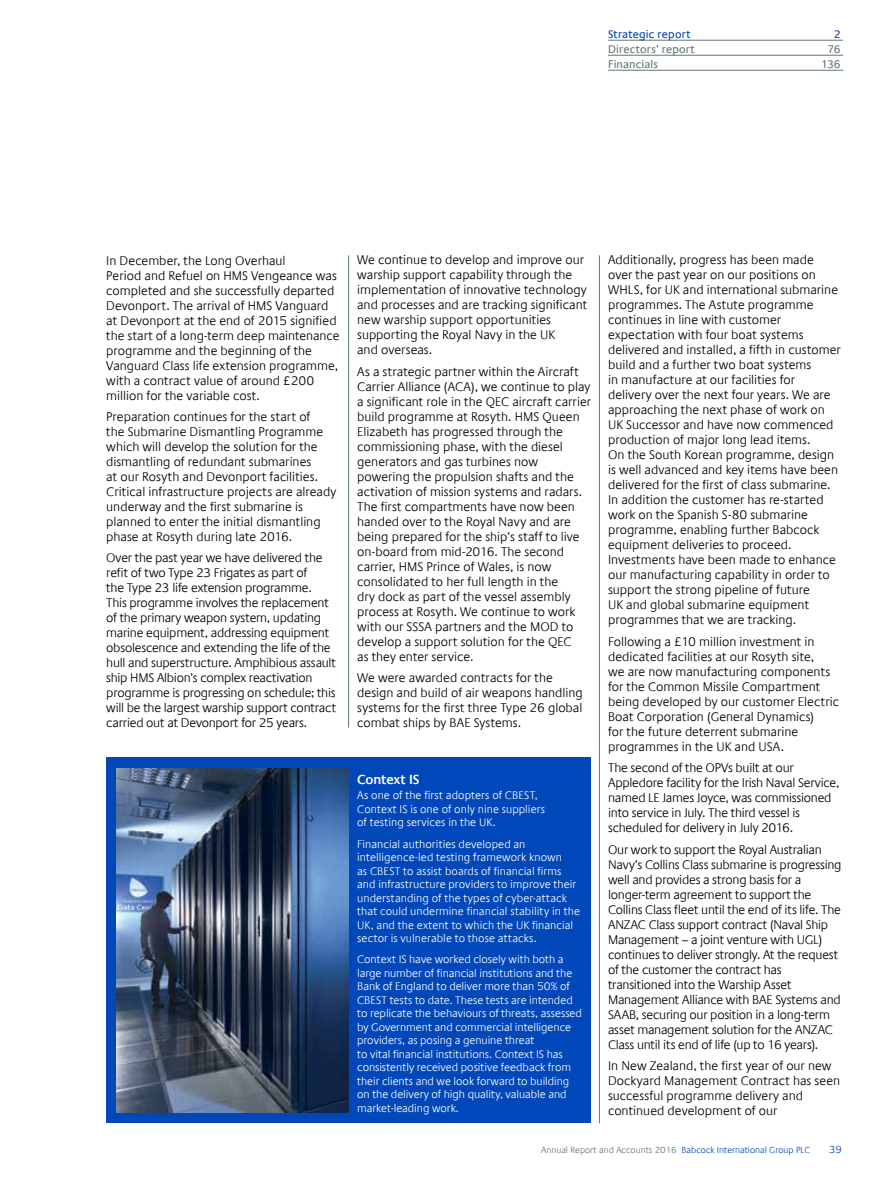
<style>
.page{position:relative;width:893px;height:1183px;background:#fff}
.page>*{position:absolute;margin:0;border:0;box-sizing:border-box;transform-origin:0 0}
.t1{font:600 13.5px "Praxis Com";letter-spacing:-.01em;color:#fff}
.t2{font:300 12.75px/15px "Praxis Com";letter-spacing:-.005em;color:#000}
.t3{font:300 11.25px/13.5px "Praxis Com";color:#fff}
.t4{font:11.25px "Praxis Com";letter-spacing:.015em;color:#607775}
.t5{font:11.25px "Praxis Com";letter-spacing:.015em;color:#0047ba}
.t6{font:300 10.5px "Praxis Com";color:#0047ba}
.t7{font:300 9px "Praxis Com";color:#0047ba}
.s1{color:#607775}
</style>
<div class="page">
<hr style="left:608px;top:40px;width:235px;height:1px;background:#607775">
<hr style="left:608px;top:55px;width:235px;height:1px;background:#607775">
<hr style="left:608px;top:70px;width:235px;height:1px;background:#607775">
<hr style="left:599px;top:255px;width:1px;height:868px;background:#607775">
<hr style="left:348px;top:255px;width:1px;height:472px;background:#607775">
<div style="left:106px;top:757px;width:485px;height:366px;background:#0047ba"></div>
<img style="left:117px;top:768px;width:231px;height:344px">
<p class="t5" style="left:608px;top:28px;width:84px">Strategic report</p>
<p class="t5" style="left:834px;top:28px;width:8px">2</p>
<p class="t4" style="left:608px;top:42px;width:88px">Directors’ report</p>
<p class="t4" style="left:827px;top:42px;width:15px">76</p>
<p class="t4" style="left:608px;top:57px;width:52px">Financials</p>
<p class="t4" style="left:821px;top:57px;width:22px">136</p>
<p class="t2" style="left:106px;top:253px;width:235px">In December, the Long Overhaul<br>Period and Refuel on HMS Vengeance was completed and she successfully departed Devonport. The arrival of HMS Vanguard at Devonport at the end of 2015 signified the start of a long-term deep maintenance programme and the beginning of the Vanguard Class life extension programme, with a contract value of around £200 million for the variable cost.</p>
<p class="t2" style="left:106px;top:409px;width:232px">Preparation continues for the start of<br>the Submarine Dismantling Programme which will develop the solution for the dismantling of redundant submarines<br>at our Rosyth and Devonport facilities.<br>Critical infrastructure projects are already underway and the first submarine is planned to enter the initial dismantling phase at Rosyth during late 2016.</p>
<p class="t2" style="left:106px;top:550px;width:231px">Over the past year we have delivered the refit of two Type 23 Frigates as part of<br>the Type 23 life extension programme.<br>This programme involves the replacement of the primary weapon system, updating marine equipment, addressing equipment obsolescence and extending the life of the hull and superstructure. Amphibious assault ship HMS Albion’s complex reactivation programme is progressing on schedule; this will be the largest warship support contract carried out at Devonport for 25 years.</p>
<p class="t2" style="left:608px;top:252px;width:234px">Additionally, progress has been made over the past year on our positions on WHLS, for UK and international submarine programmes. The Astute programme continues in line with customer expectation with four boat systems delivered and installed, a fifth in customer build and a further two boat systems<br>in manufacture at our facilities for delivery over the next four years. We are approaching the next phase of work on UK Successor and have now commenced production of major long lead items.<br>On the South Korean programme, design is well advanced and key items have been delivered for the first of class submarine.<br>In addition the customer has re-started work on the Spanish S-80 submarine programme, enabling further Babcock equipment deliveries to proceed.<br>Investments have been made to enhance our manufacturing capability in order to support the strong pipeline of future<br>UK and global submarine equipment programmes that we are tracking.</p>
<p class="t2" style="left:608px;top:634px;width:233px">Following a £10 million investment in dedicated facilities at our Rosyth site,<br>we are now manufacturing components for the Common Missile Compartment being developed by our customer Electric Boat Corporation (General Dynamics)<br>for the future deterrent submarine programmes in the UK and USA.</p>
<p class="t2" style="left:608px;top:760px;width:233px">The second of the OPVs built at our Appledore facility for the Irish Naval Service, named LE James Joyce, was commissioned into service in July. The third vessel is scheduled for delivery in July 2016.</p>
<p class="t2" style="left:608px;top:841px;width:235px">Our work to support the Royal Australian Navy’s Collins Class submarine is progressing well and provides a strong basis for a longer-term agreement to support the Collins Class fleet until the end of its life. The ANZAC Class support contract (Naval Ship Management – a joint venture with UGL) continues to deliver strongly. At the request of the customer the contract has transitioned into the Warship Asset Management Alliance with BAE Systems and SAAB, securing our position in a long-term asset management solution for the ANZAC Class until its end of life (up to 16 years).</p>
<p class="t2" style="left:608px;top:1058px;width:234px">In New Zealand, the first year of our new Dockyard Management Contract has seen successful programme delivery and continued development of our</p>
<p class="t2" style="left:357px;top:252px;width:232px">We continue to develop and improve our warship support capability through the implementation of innovative technology and processes and are tracking significant new warship support opportunities supporting the Royal Navy in the UK<br>and overseas.</p>
<p class="t2" style="left:357px;top:364px;width:235px">As a strategic partner within the Aircraft Carrier Alliance (ACA), we continue to play a significant role in the QEC aircraft carrier build programme at Rosyth. HMS Queen Elizabeth has progressed through the commissioning phase, with the diesel generators and gas turbines now powering the propulsion shafts and the activation of mission systems and radars.<br>The first compartments have now been handed over to the Royal Navy and are being prepared for the ship’s staff to live on-board from mid-2016. The second carrier, HMS Prince of Wales, is now consolidated to her full length in the<br>dry dock as part of the vessel assembly process at Rosyth. We continue to work with our SSSA partners and the MOD to develop a support solution for the QEC<br>as they enter service.</p>
<p class="t2" style="left:357px;top:670px;width:227px">We were awarded contracts for the design and build of air weapons handling systems for the first three Type 26 global combat ships by BAE Systems.</p>
<p class="t1" style="left:357px;top:771px;width:64px">Context IS</p>
<p class="t3" style="left:357px;top:788px;width:189px">As one of the first adopters of CBEST,<br>Context IS is one of only nine suppliers of testing services in the UK.</p>
<p class="t3" style="left:357px;top:836px;width:224px">Financial authorities developed an intelligence-led testing framework known<br>as CBEST to assist boards of financial firms and infrastructure providers to improve their understanding of the types of cyber-attack that could undermine financial stability in the UK, and the extent to which the UK financial sector is vulnerable to those attacks.</p>
<p class="t3" style="left:357px;top:952px;width:226px">Context IS have worked closely with both a large number of financial institutions and the Bank of England to deliver more than 50% of CBEST tests to date. These tests are intended to replicate the behaviours of threats, assessed by Government and commercial intelligence providers, as posing a genuine threat<br>to vital financial institutions. Context IS has consistently received positive feedback from their clients and we look forward to building on the delivery of high quality, valuable and market-leading work.</p>
<p class="t7" style="left:541px;top:1144px;width:270px"><span class="s1">Annual Report and Accounts 2016</span> Babcock International Group PLC</p>
<p class="t6" style="left:829px;top:1143px;width:14px">39</p>
</div>
